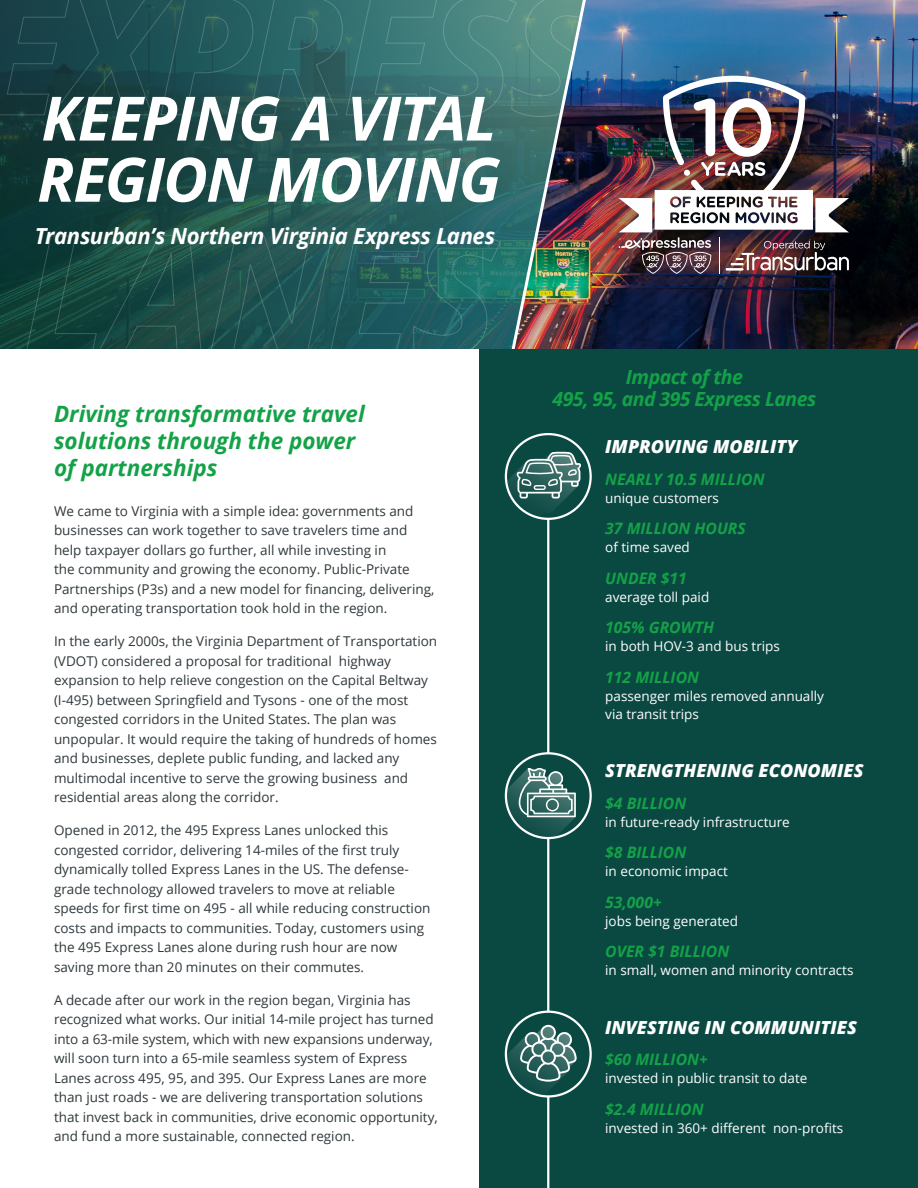
<style>
.page{position:relative;width:918px;height:1188px;background:#fff}
.page>*{position:absolute;margin:0;border:0;box-sizing:border-box;transform-origin:0 0}
.t1{font:italic 700 61.2px/61.2px "Open Sans";letter-spacing:-.025em;color:#fff}
.t2{font:italic 700 22.5px/27px "Open Sans";color:#14a248}
.t3{font:italic 700 22.2px "Open Sans";letter-spacing:-.015em;color:#fff}
.t4{font:italic 700 19.5px/22.5px "Open Sans";letter-spacing:-.03em;color:#14a248;text-align:center}
.Body{font:italic 800 18px "Open Sans";color:#fff}
.Subtitle{font:italic 700 15.75px "Open Sans";color:#14a248}
.Body-2{font:13.5px/19.5px "Open Sans";color:#2f383c}
.Body-3{font:13.5px/18px "Open Sans";color:#fff}
</style>
<div class="page">
<div style="left:479px;top:313px;width:439px;height:875px;background:#0a4842"></div>
<hr style="left:547px;top:471px;width:2px;height:717px;background:#fff">
<svg style="left:506px;top:434px;width:85px;height:85px"></svg>
<svg style="left:506px;top:452px;width:76px;height:66px"></svg>
<div style="left:505px;top:433px;width:87px;height:87px;border:2px solid #fff;border-radius:50%"></div>
<svg style="left:506px;top:753px;width:85px;height:85px"></svg>
<svg style="left:506px;top:766px;width:70px;height:72px"></svg>
<div style="left:505px;top:752px;width:87px;height:87px;border:2px solid #fff;border-radius:50%"></div>
<div style="left:506px;top:1012px;width:85px;height:84px;background:#0a4842;border-radius:50%"></div>
<svg style="left:506px;top:1025px;width:72px;height:70px"></svg>
<div style="left:505px;top:1011px;width:87px;height:87px;border:2px solid #fff;border-radius:50%"></div>
<img style="left:0;top:117px;width:506px;height:232px">
<img style="left:506px;top:117px;width:32px;height:232px">
<img style="left:538px;top:0;width:380px;height:349px">
<img style="left:619px;top:76px;width:230px;height:198px">
<svg style="left:25px;top:234px;width:476px;height:115px;background:#1e5552"></svg>
<svg style="left:0;top:0;width:586px;height:117px;background:#306365"></svg>
<p class="t1" style="left:37px;top:86px;width:465px">KEEPING A VITAL<br>REGION MOVING</p>
<p class="t3" style="left:35px;top:220px;width:462px">Transurban’s Northern Virginia Express Lanes</p>
<p class="t2" style="left:54px;top:400px;width:312px">Driving transformative travel solutions through the power of partnerships</p>
<p class="Body-2" style="left:54px;top:501px;width:382px">We came to Virginia with a simple idea: governments and businesses can work together to save travelers time and help taxpayer dollars go further, all while investing in<br>the community and growing the economy. Public-Private Partnerships (P3s) and a new model for financing, delivering, and operating transportation took hold in the region.</p>
<p class="Body-2" style="left:54px;top:631px;width:385px">In the early 2000s, the Virginia Department of Transportation (VDOT) considered a proposal for traditional highway expansion to help relieve congestion on the Capital Beltway (I-495) between Springfield and Tysons - one of the most congested corridors in the United States. The plan was unpopular. It would require the taking of hundreds of homes and businesses, deplete public funding, and lacked any multimodal incentive to serve the growing business and residential areas along the corridor.</p>
<p class="Body-2" style="left:54px;top:820px;width:378px">Opened in 2012, the 495 Express Lanes unlocked this congested corridor, delivering 14-miles of the first truly dynamically tolled Express Lanes in the US. The defense&shy;grade technology allowed travelers to move at reliable speeds for first time on 495 - all while reducing construction costs and impacts to communities. Today, customers using the 495 Express Lanes alone during rush hour are now saving more than 20 minutes on their commutes.</p>
<p class="Body-2" style="left:54px;top:990px;width:385px">A decade after our work in the region began, Virginia has recognized what works. Our initial 14-mile project has turned into a 63-mile system, which with new expansions underway, will soon turn into a 65-mile seamless system of Express Lanes across 495, 95, and 395. Our Express Lanes are more than just roads - we are delivering transportation solutions that invest back in communities, drive economic opportunity, and fund a more sustainable, connected region.</p>
<p class="t4" style="left:553px;top:365px;width:265px">Impact of the<br>495, 95, and 395 Express Lanes</p>
<p class="Body" style="left:605px;top:433px;width:194px">IMPROVING MOBILITY</p>
<p class="Subtitle" style="left:605px;top:468px;width:161px">NEARLY 10.5 MILLION</p>
<p class="Body-3" style="left:605px;top:488px;width:115px">unique customers</p>
<p class="Subtitle" style="left:605px;top:517px;width:142px">37 MILLION HOURS</p>
<p class="Body-3" style="left:605px;top:538px;width:86px">of time saved</p>
<p class="Subtitle" style="left:605px;top:567px;width:83px">UNDER $11</p>
<p class="Body-3" style="left:605px;top:587px;width:106px">average toll paid</p>
<p class="Subtitle" style="left:605px;top:616px;width:111px">105% GROWTH</p>
<p class="Body-3" style="left:605px;top:637px;width:176px">in both HOV-3 and bus trips</p>
<p class="Subtitle" style="left:605px;top:666px;width:95px">112 MILLION</p>
<p class="Body-3" style="left:605px;top:686px;width:220px">passenger miles removed annually via transit trips</p>
<p class="Body" style="left:605px;top:757px;width:260px">STRENGTHENING ECONOMIES</p>
<p class="Subtitle" style="left:605px;top:792px;width:83px">$4 BILLION</p>
<p class="Body-3" style="left:605px;top:812px;width:186px">in future-ready infrastructure</p>
<p class="Subtitle" style="left:605px;top:841px;width:83px">$8 BILLION</p>
<p class="Body-3" style="left:605px;top:862px;width:124px">in economic impact</p>
<p class="Subtitle" style="left:605px;top:891px;width:58px">53,000+</p>
<p class="Body-3" style="left:605px;top:911px;width:134px">jobs being generated</p>
<p class="Subtitle" style="left:605px;top:940px;width:126px">OVER $1 BILLION</p>
<p class="Body-3" style="left:605px;top:961px;width:250px">in small, women and minority contracts</p>
<p class="Body" style="left:605px;top:1013px;width:253px">INVESTING IN COMMUNITIES</p>
<p class="Subtitle" style="left:605px;top:1048px;width:104px">$60 MILLION+</p>
<p class="Body-3" style="left:605px;top:1069px;width:204px">invested in public transit to date</p>
<p class="Subtitle" style="left:605px;top:1098px;width:100px">$2.4 MILLION</p>
<p class="Body-3" style="left:605px;top:1118px;width:240px">invested in 360+ different non-profits</p>
</div>
